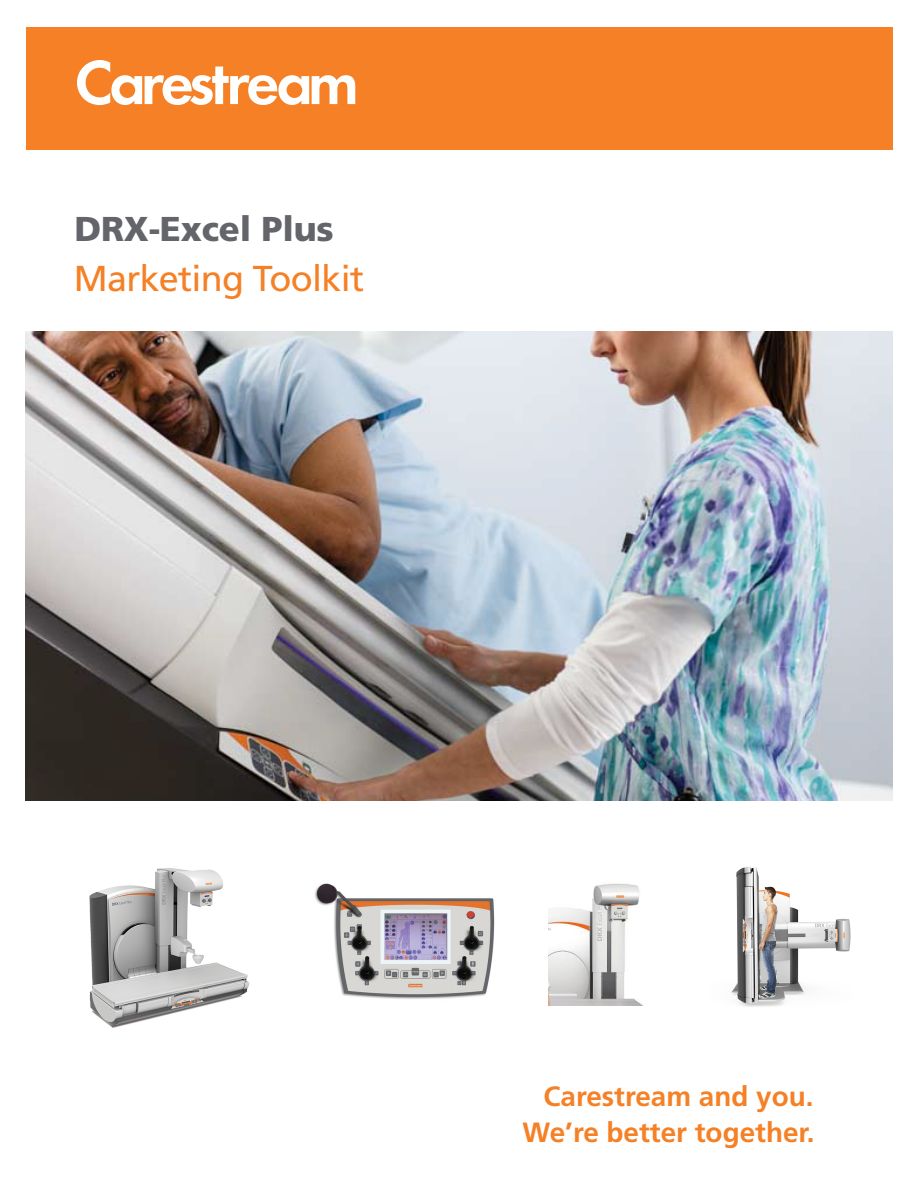
<style>
.page{position:relative;width:918px;height:1188px;background:#fff}
.page>*{position:absolute;margin:0;border:0;box-sizing:border-box;transform-origin:0 0}
.t1{font:36px "Frutiger LT Std";letter-spacing:-.02em;color:#f58025}
.t2{font:900 34.5px "Frutiger LT Std";letter-spacing:-.005em;color:#63656a}
.t3{font:700 27.9px/36px "Frutiger LT Std";color:#f58025;text-align:right}
</style>
<div class="page">
<img style="left:26px;top:332px;width:866px;height:469px">
<div style="left:26px;top:27px;width:866px;height:122px;background:#f58025"></div>
<svg style="left:77px;top:60px;width:278px;height:45px"></svg>
<img style="left:89px;top:868px;width:160px;height:160px">
<img style="left:731px;top:867px;width:120px;height:140px">
<img style="left:548px;top:883px;width:94px;height:122px">
<img style="left:315px;top:883px;width:180px;height:116px">
<p class="t2" style="left:74px;top:208px;width:261px">DRX-Excel Plus</p>
<p class="t1" style="left:74px;top:257px;width:292px">Marketing Toolkit</p>
<p class="t3" style="left:522px;top:1078px;width:294px">Carestream and you.<br>We’re better together.</p>
</div>
